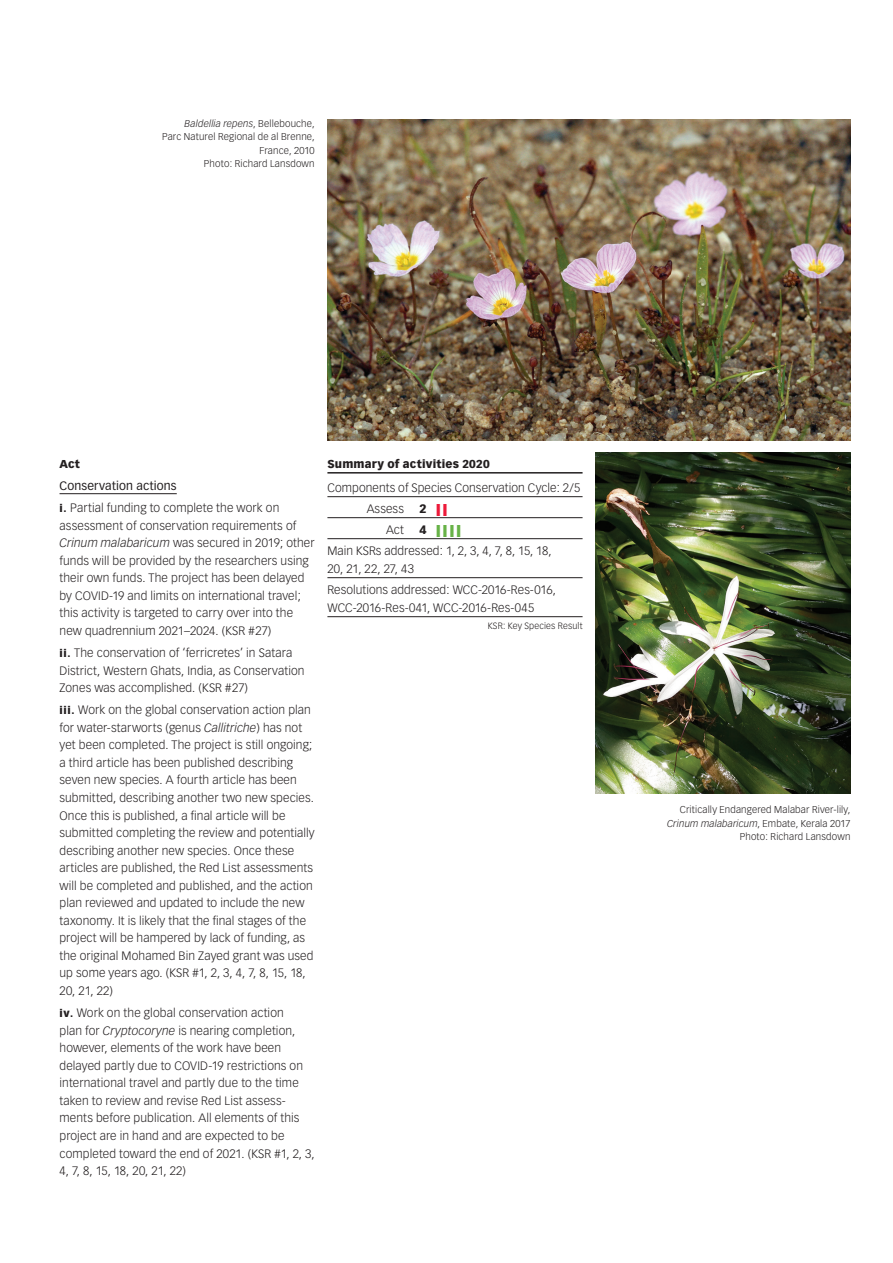
<style>
.page{position:relative;width:893px;height:1263px;background:#fff}
.page>*{position:absolute;margin:0;border:0;box-sizing:border-box;transform-origin:0 0}
.t1{font:300 12px/17.5px "Vectora LH";letter-spacing:.01em;color:#231f20}
.t2{font:900 12px "Vectora LH";color:#ed1a3a;scale:2.2 1}
.t3{font:900 11.25px "Vectora LH";letter-spacing:.02em;color:#231f20}
.t4{font:300 9.75px/13.5px "Vectora LH";letter-spacing:.015em;color:#231f20;text-align:right}
.t5{font:300 9px "Vectora LH";letter-spacing:.015em;color:#231f20}
.s1{font-style:italic}
.s2{font-weight:400}
.s3{font-weight:900;font-size:10.5px}
.s4{color:#231f20}
.s5{font-weight:900}
.s6{font-weight:900;color:#67b247}
</style>
<div class="page">
<hr style="left:60px;top:493px;width:117px;height:1px;background:#231f20">
<hr style="left:327px;top:472px;width:256px;height:2px;background:#231f20">
<hr style="left:327px;top:496px;width:256px;height:1px;background:#231f20">
<hr style="left:327px;top:517px;width:256px;height:1px;background:#231f20">
<hr style="left:327px;top:538px;width:256px;height:1px;background:#231f20">
<hr style="left:327px;top:577px;width:256px;height:1px;background:#231f20">
<hr style="left:327px;top:616px;width:256px;height:1px;background:#231f20">
<img style="left:327px;top:119px;width:523px;height:321px">
<img style="left:595px;top:453px;width:256px;height:340px">
<p class="t4" style="left:162px;top:117px;width:154px"><span class="s1">Baldellia repens</span>, Bellebouche,<br>Parc Naturel Regional de al Brenne,<br>France, 2010<br>Photo: Richard Lansdown</p>
<p class="t3" style="left:60px;top:457px;width:22px">Act</p>
<p class="t1" style="left:60px;top:475px;width:221px;line-height:22px"><span class="s2">Conservation actions<br></span><span class="s3">i.</span> Partial funding to complete the work on</p>
<p class="t1" style="left:60px;top:517px;width:257px">assessment of conservation requirements of <span class="s1">Crinum malabaricum</span> was secured in 2019; other funds will be provided by the researchers using their own funds. The project has been delayed by COVID-19 and limits on international travel; this activity is targeted to carry over into the new quadrennium 2021–2024. (KSR #27)</p>
<p class="t1" style="left:60px;top:644px;width:247px"><span class="s3">ii.</span> The conservation of ‘ferricretes’ in Satara<br>District, Western Ghats, India, as Conservation<br>Zones was accomplished. (KSR #27)</p>
<p class="t1" style="left:60px;top:701px;width:257px"><span class="s3">iii.</span> Work on the global conservation action plan for water-starworts (genus <span class="s1">Callitriche</span>) has not yet been completed. The project is still ongoing; a third article has been published describing seven new species. A fourth article has been submitted, describing another two new species.<br>Once this is published, a final article will be submitted completing the review and potentially describing another new species. Once these articles are published, the Red List assessments will be completed and published, and the action plan reviewed and updated to include the new taxonomy. It is likely that the final stages of the project will be hampered by lack of funding, as the original Mohamed Bin Zayed grant was used up some years ago. (KSR #1, 2, 3, 4, 7, 8, 15, 18, 20, 21, 22)</p>
<p class="t1" style="left:60px;top:1004px;width:257px"><span class="s3">iv.</span> Work on the global conservation action<br>plan for <span class="s1">Cryptocoryne</span> is nearing completion, however, elements of the work have been delayed partly due to COVID-19 restrictions on international travel and partly due to the time taken to review and revise Red List assess&shy;ments before publication. All elements of this project are in hand and are expected to be completed toward the end of 2021. (KSR #1, 2, 3, 4, 7, 8, 15, 18, 20, 21, 22)</p>
<p class="t3" style="left:327px;top:457px;width:164px">Summary of activities 2020</p>
<p class="t1" style="left:367px;top:478px;width:215px;line-height:21px;text-indent:-39px">Components of Species Conservation Cycle: 2/5<br>Assess</p>
<p class="t2" style="left:419px;top:501px;width:15px"><span class="s4">2</span> ||</p>
<p class="t1" style="left:327px;top:520px;width:226px;line-height:21px;text-align:center"><span class="s5">4</span> <span class="s6">||||<br></span>Main KSRs addressed: 1, 2, 3, 4, 7, 8, 15, 18,</p>
<p class="t1" style="left:327px;top:559px;width:230px;line-height:21px">20, 21, 22, 27, 43<br>Resolutions addressed: WCC-2016-Res-016,</p>
<p class="t1" style="left:327px;top:599px;width:208px">WCC-2016-Res-041, WCC-2016-Res-045</p>
<p class="t5" style="left:488px;top:620px;width:96px">KSR: Key Species Result</p>
<p class="t1" style="left:386px;top:521px;width:19px">Act</p>
<p class="t4" style="left:667px;top:803px;width:185px">Critically Endangered Malabar River-lily,<br><span class="s1">Crinum malabaricum</span>, Embate, Kerala 2017<br>Photo: Richard Lansdown</p>
</div>
